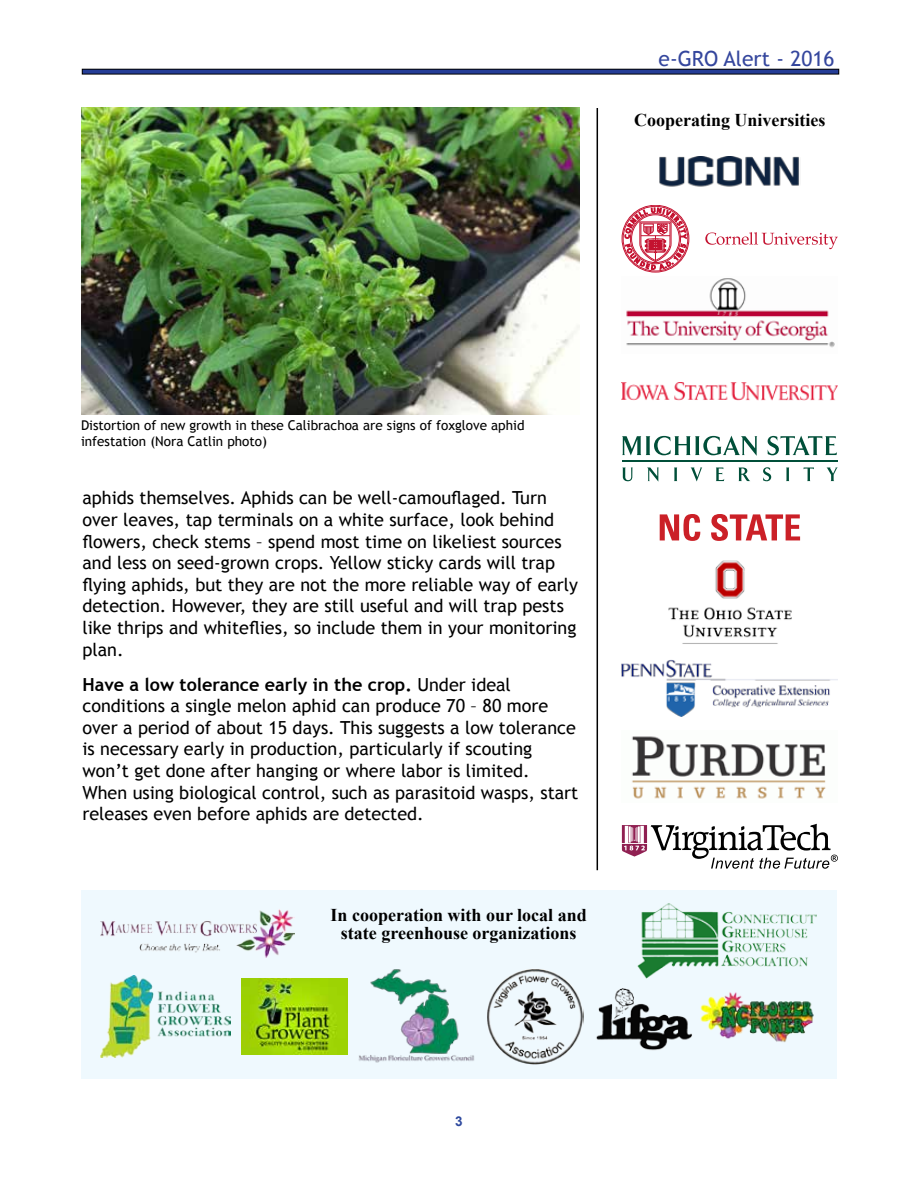
<style>
.page{position:relative;width:918px;height:1188px;background:#fff}
.page>*{position:absolute;margin:0;border:0;box-sizing:border-box;transform-origin:0 0}
.t1{font:21px "Trebuchet MS";color:#34469d}
.t2{font:18px/21.6px "Trebuchet MS";color:#000}
.t3{font:700 18px/18px "Times New Roman";color:#000;text-align:center}
.t4{font:13.5px/16.2px "Trebuchet MS";color:#000}
.t5{font:700 13.5px "Arial";color:#2e499e}
.s1{font-weight:700}
</style>
<div class="page">
<div style="left:82px;top:69px;width:757px;height:5px;background:#253d96"></div>
<div style="left:82px;top:69px;width:757px;height:5px;border:1px solid #000"></div>
<img style="left:632px;top:736px;width:194px;height:63px">
<svg style="left:622px;top:468px;width:11px;height:13px"></svg>
<svg style="left:647px;top:468px;width:12px;height:14px"></svg>
<svg style="left:674px;top:468px;width:3px;height:13px"></svg>
<svg style="left:691px;top:468px;width:11px;height:14px"></svg>
<svg style="left:716px;top:468px;width:8px;height:13px"></svg>
<svg style="left:738px;top:468px;width:12px;height:13px"></svg>
<svg style="left:763px;top:467px;width:8px;height:14px"></svg>
<svg style="left:786px;top:468px;width:3px;height:13px"></svg>
<svg style="left:804px;top:468px;width:10px;height:13px"></svg>
<svg style="left:827px;top:468px;width:10px;height:13px"></svg>
<svg style="left:622px;top:436px;width:135px;height:20px"></svg>
<svg style="left:768px;top:436px;width:69px;height:19px"></svg>
<hr style="left:622px;top:460px;width:216px;height:1px;background:#004f39">
<img style="left:660px;top:157px;width:139px;height:30px">
<img style="left:668px;top:560px;width:124px;height:84px">
<svg style="left:660px;top:514px;width:40px;height:27px"></svg>
<svg style="left:711px;top:514px;width:89px;height:27px"></svg>
<img style="left:622px;top:382px;width:216px;height:18px">
<img style="left:626px;top:278px;width:209px;height:70px">
<svg style="left:622px;top:824px;width:216px;height:45px"></svg>
<svg style="left:622px;top:205px;width:67px;height:67px"></svg>
<svg style="left:705px;top:232px;width:133px;height:17px"></svg>
<hr style="left:597px;top:108px;width:1px;height:762px;background:#000">
<div style="left:81px;top:890px;width:755px;height:188px;background:#eff9fe"></div>
<img style="left:358px;top:969px;width:117px;height:94px">
<img style="left:701px;top:992px;width:113px;height:51px">
<img style="left:242px;top:979px;width:105px;height:76px">
<img style="left:487px;top:969px;width:97px;height:96px">
<img style="left:101px;top:975px;width:129px;height:83px">
<img style="left:637px;top:903px;width:180px;height:72px">
<img style="left:101px;top:909px;width:194px;height:49px">
<img style="left:596px;top:975px;width:105px;height:76px">
<img style="left:622px;top:659px;width:216px;height:58px">
<img style="left:81px;top:108px;width:499px;height:307px">
<p class="t1" style="left:659px;top:46px;width:177px">e-GRO Alert - 2016</p>
<p class="t3" style="left:634px;top:110px;width:193px">Cooperating Universities</p>
<p class="t4" style="left:81px;top:418px;width:445px">Distortion of new growth in these Calibrachoa are signs of foxglove aphid infestation (Nora Catlin photo)</p>
<p class="t2" style="left:82px;top:487px;width:497px">aphids themselves. Aphids can be well-camouflaged. Turn over leaves, tap terminals on a white surface, look behind flowers, check stems – spend most time on likeliest sources and less on seed-grown crops. Yellow sticky cards will trap flying aphids, but they are not the more reliable way of early detection. However, they are still useful and will trap pests like thrips and whiteflies, so include them in your monitoring plan.</p>
<p class="t2" style="left:82px;top:674px;width:497px"><span class="s1">Have a low tolerance early in the crop.</span> Under ideal conditions a single melon aphid can produce 70 – 80 more over a period of about 15 days. This suggests a low tolerance is necessary early in production, particularly if scouting won’t get done after hanging or where labor is limited.<br>When using biological control, such as parasitoid wasps, start releases even before aphids are detected.</p>
<p class="t3" style="left:331px;top:905px;width:258px">In cooperation with our local and state greenhouse organizations</p>
<p class="t5" style="left:455px;top:1112px;width:9px">3</p>
</div>
